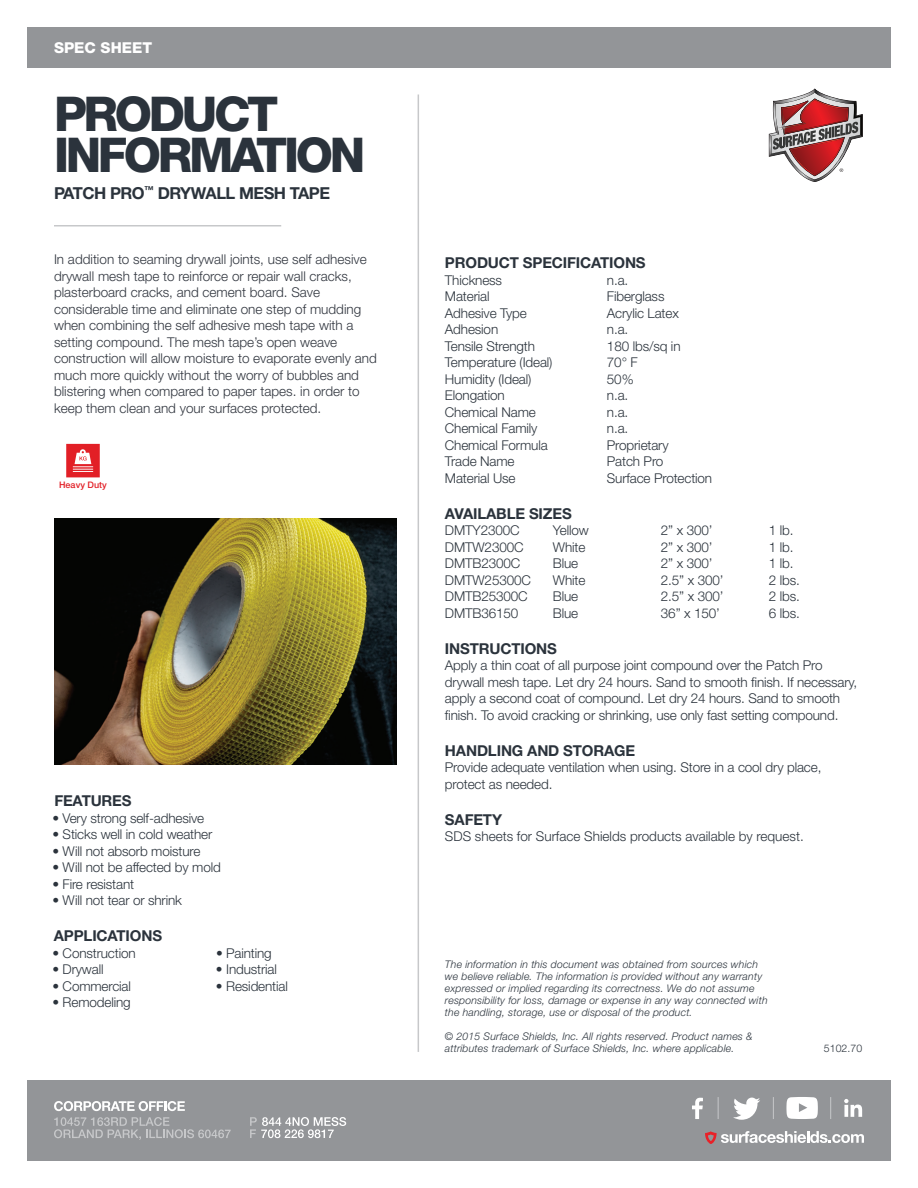
<style>
.page{position:relative;width:918px;height:1188px;background:#fff}
.page>*{position:absolute;margin:0;border:0;box-sizing:border-box;transform-origin:0 0}
.t1{font:800 48px/40.5px "Helvetica Neue";letter-spacing:-.07em;color:#2b333c}
.t2{font:700 16.5px "Helvetica Neue";letter-spacing:-.03em;color:#2b333c}
.t3{font:700 15px "Helvetica Neue";letter-spacing:-.01em;color:#2b333c}
.t4{font:800 15px "Helvetica Neue";color:#fff}
.t5{font:300 13.5px/16.5px "Helvetica Neue";letter-spacing:-.01em;color:#2b333c}
.t6{font:300 13.5px/16.5px "Helvetica Neue";color:#31363f}
.t7{font:italic 300 10.5px/12px "Helvetica Neue";letter-spacing:.015em;color:#2b333c}
.t8{font:300 10.5px "Helvetica Neue";letter-spacing:.01em;color:#2b333c}
.t9{font:500 9px "Helvetica Neue";color:#e21f26}
</style>
<div class="page">
<div style="left:27px;top:27px;width:864px;height:41px;background:#939598"></div>
<div style="left:27px;top:1080px;width:864px;height:81px;background:#939598"></div>
<hr style="left:54px;top:225px;width:227px;height:1px;background:#c7c8ca">
<svg style="left:769px;top:88px;width:94px;height:94px"></svg>
<svg style="left:705px;top:1131px;width:159px;height:13px"></svg>
<svg style="left:692px;top:1098px;width:11px;height:21px"></svg>
<svg style="left:844px;top:1099px;width:18px;height:18px"></svg>
<svg style="left:786px;top:1097px;width:32px;height:22px"></svg>
<svg style="left:733px;top:1098px;width:27px;height:22px"></svg>
<svg style="left:718px;top:1097px;width:1px;height:22px"></svg>
<svg style="left:773px;top:1097px;width:1px;height:22px"></svg>
<svg style="left:830px;top:1097px;width:1px;height:22px"></svg>
<svg style="left:54px;top:1101px;width:131px;height:10px"></svg>
<svg style="left:54px;top:1117px;width:177px;height:23px"></svg>
<svg style="left:250px;top:1117px;width:96px;height:21px"></svg>
<hr style="left:418px;top:94px;width:1px;height:958px;background:#c7c8ca">
<svg style="left:66px;top:444px;width:34px;height:33px"></svg>
<img style="left:54px;top:519px;width:342px;height:246px">
<p class="t4" style="left:54px;top:39px;width:100px">SPEC SHEET</p>
<h1 class="t1" style="left:54px;top:94px;width:313px">PRODUCT<br>INFORMATION</h1>
<p class="t2" style="left:54px;top:183px;width:278px">PATCH PRO<sup>™</sup> DRYWALL MESH TAPE</p>
<p class="t6" style="left:54px;top:251px;width:324px">In addition to seaming drywall joints, use self adhesive drywall mesh tape to reinforce or repair wall cracks, plasterboard cracks, and cement board. Save considerable time and eliminate one step of mudding when combining the self adhesive mesh tape with a setting compound. The mesh tape’s open weave construction will allow moisture to evaporate evenly and much more quickly without the worry of bubbles and blistering when compared to paper tapes. in order to keep them clean and your surfaces protected.</p>
<p class="t9" style="left:59px;top:479px;width:49px">Heavy Duty</p>
<p class="t3" style="left:54px;top:791px;width:79px">FEATURES</p>
<p class="t5" style="left:52px;top:809px;width:153px">• Very strong self-adhesive</p>
<p class="t5" style="left:52px;top:826px;width:162px">• Sticks well in cold weather</p>
<p class="t5" style="left:52px;top:842px;width:149px">• Will not absorb moisture</p>
<p class="t5" style="left:52px;top:859px;width:170px">• Will not be affected by mold</p>
<p class="t5" style="left:52px;top:875px;width:83px">• Fire resistant</p>
<p class="t5" style="left:52px;top:892px;width:131px">• Will not tear or shrink</p>
<p class="t3" style="left:54px;top:926px;width:110px">APPLICATIONS</p>
<p class="t5" style="left:52px;top:944px;width:85px">• Construction</p>
<p class="t5" style="left:216px;top:944px;width:57px">• Painting</p>
<p class="t5" style="left:52px;top:961px;width:53px">• Drywall</p>
<p class="t5" style="left:216px;top:961px;width:63px">• Industrial</p>
<p class="t5" style="left:52px;top:977px;width:80px">• Commercial</p>
<p class="t5" style="left:216px;top:977px;width:73px">• Residential</p>
<p class="t5" style="left:52px;top:994px;width:80px">• Remodeling</p>
<p class="t3" style="left:445px;top:254px;width:202px">PRODUCT SPECIFICATIONS</p>
<p class="t5" style="left:445px;top:271px;width:59px">Thickness</p>
<p class="t5" style="left:607px;top:271px;width:23px">n.a.</p>
<p class="t5" style="left:445px;top:288px;width:46px">Material</p>
<p class="t5" style="left:607px;top:288px;width:59px">Fiberglass</p>
<p class="t5" style="left:445px;top:304px;width:83px">Adhesive Type</p>
<p class="t5" style="left:607px;top:304px;width:73px">Acrylic Latex</p>
<p class="t5" style="left:445px;top:321px;width:55px">Adhesion</p>
<p class="t5" style="left:607px;top:321px;width:23px">n.a.</p>
<p class="t5" style="left:445px;top:337px;width:92px">Tensile Strength</p>
<p class="t5" style="left:607px;top:337px;width:75px">180 lbs/sq in</p>
<p class="t5" style="left:445px;top:354px;width:109px">Temperature (Ideal)</p>
<p class="t5" style="left:607px;top:354px;width:32px">70° F</p>
<p class="t5" style="left:445px;top:370px;width:88px">Humidity (Ideal)</p>
<p class="t5" style="left:607px;top:370px;width:28px">50%</p>
<p class="t5" style="left:445px;top:387px;width:61px">Elongation</p>
<p class="t5" style="left:607px;top:387px;width:23px">n.a.</p>
<p class="t5" style="left:445px;top:403px;width:92px">Chemical Name</p>
<p class="t5" style="left:607px;top:403px;width:23px">n.a.</p>
<p class="t5" style="left:445px;top:420px;width:94px">Chemical Family</p>
<p class="t5" style="left:607px;top:420px;width:23px">n.a.</p>
<p class="t5" style="left:445px;top:436px;width:104px">Chemical Formula</p>
<p class="t5" style="left:607px;top:436px;width:63px">Proprietary</p>
<p class="t5" style="left:445px;top:453px;width:71px">Trade Name</p>
<p class="t5" style="left:607px;top:453px;width:58px">Patch Pro</p>
<p class="t5" style="left:445px;top:469px;width:72px">Material Use</p>
<p class="t5" style="left:607px;top:469px;width:107px">Surface Protection</p>
<p class="t3" style="left:445px;top:504px;width:128px">AVAILABLE SIZES</p>
<p class="t5" style="left:445px;top:522px;width:76px">DMTY2300C</p>
<p class="t5" style="left:553px;top:522px;width:37px">Yellow</p>
<p class="t5" style="left:661px;top:522px;width:53px">2” x 300’</p>
<p class="t5" style="left:769px;top:522px;width:26px">1 lb.</p>
<p class="t5" style="left:445px;top:538px;width:80px">DMTW2300C</p>
<p class="t5" style="left:553px;top:538px;width:34px">White</p>
<p class="t5" style="left:661px;top:538px;width:53px">2” x 300’</p>
<p class="t5" style="left:769px;top:538px;width:26px">1 lb.</p>
<p class="t5" style="left:445px;top:555px;width:77px">DMTB2300C</p>
<p class="t5" style="left:553px;top:555px;width:27px">Blue</p>
<p class="t5" style="left:661px;top:555px;width:53px">2” x 300’</p>
<p class="t5" style="left:769px;top:555px;width:26px">1 lb.</p>
<p class="t5" style="left:445px;top:571px;width:88px">DMTW25300C</p>
<p class="t5" style="left:553px;top:571px;width:34px">White</p>
<p class="t5" style="left:661px;top:571px;width:64px">2.5” x 300’</p>
<p class="t5" style="left:769px;top:571px;width:33px">2 lbs.</p>
<p class="t5" style="left:445px;top:588px;width:84px">DMTB25300C</p>
<p class="t5" style="left:553px;top:588px;width:27px">Blue</p>
<p class="t5" style="left:661px;top:588px;width:64px">2.5” x 300’</p>
<p class="t5" style="left:769px;top:588px;width:33px">2 lbs.</p>
<p class="t5" style="left:445px;top:604px;width:75px">DMTB36150</p>
<p class="t5" style="left:553px;top:604px;width:27px">Blue</p>
<p class="t5" style="left:661px;top:604px;width:61px">36” x 150’</p>
<p class="t5" style="left:769px;top:604px;width:33px">6 lbs.</p>
<p class="t3" style="left:445px;top:639px;width:113px">INSTRUCTIONS</p>
<p class="t5" style="left:445px;top:657px;width:414px">Apply a thin coat of all purpose joint compound over the Patch Pro drywall mesh tape. Let dry 24 hours. Sand to smooth finish. If necessary, apply a second coat of compound. Let dry 24 hours. Sand to smooth finish. To avoid cracking or shrinking, use only fast setting compound.</p>
<p class="t3" style="left:445px;top:741px;width:192px">HANDLING AND STORAGE</p>
<p class="t5" style="left:445px;top:759px;width:378px">Provide adequate ventilation when using. Store in a cool dry place, protect as needed.</p>
<p class="t3" style="left:445px;top:810px;width:59px">SAFETY</p>
<p class="t5" style="left:445px;top:828px;width:360px">SDS sheets for Surface Shields products available by request.</p>
<p class="t7" style="left:445px;top:958px;width:324px">The information in this document was obtained from sources which we believe reliable. The information is provided without any warranty expressed or implied regarding its correctness. We do not assume responsibility for loss, damage or expense in any way connected with the handling, storage, use or disposal of the product.</p>
<p class="t7" style="left:445px;top:1030px;width:309px">© 2015 Surface Shields, Inc. All rights reserved. Product names &amp; attributes trademark of Surface Shields, Inc. where applicable.</p>
<p class="t8" style="left:824px;top:1042px;width:40px">5102.70</p>
</div>
